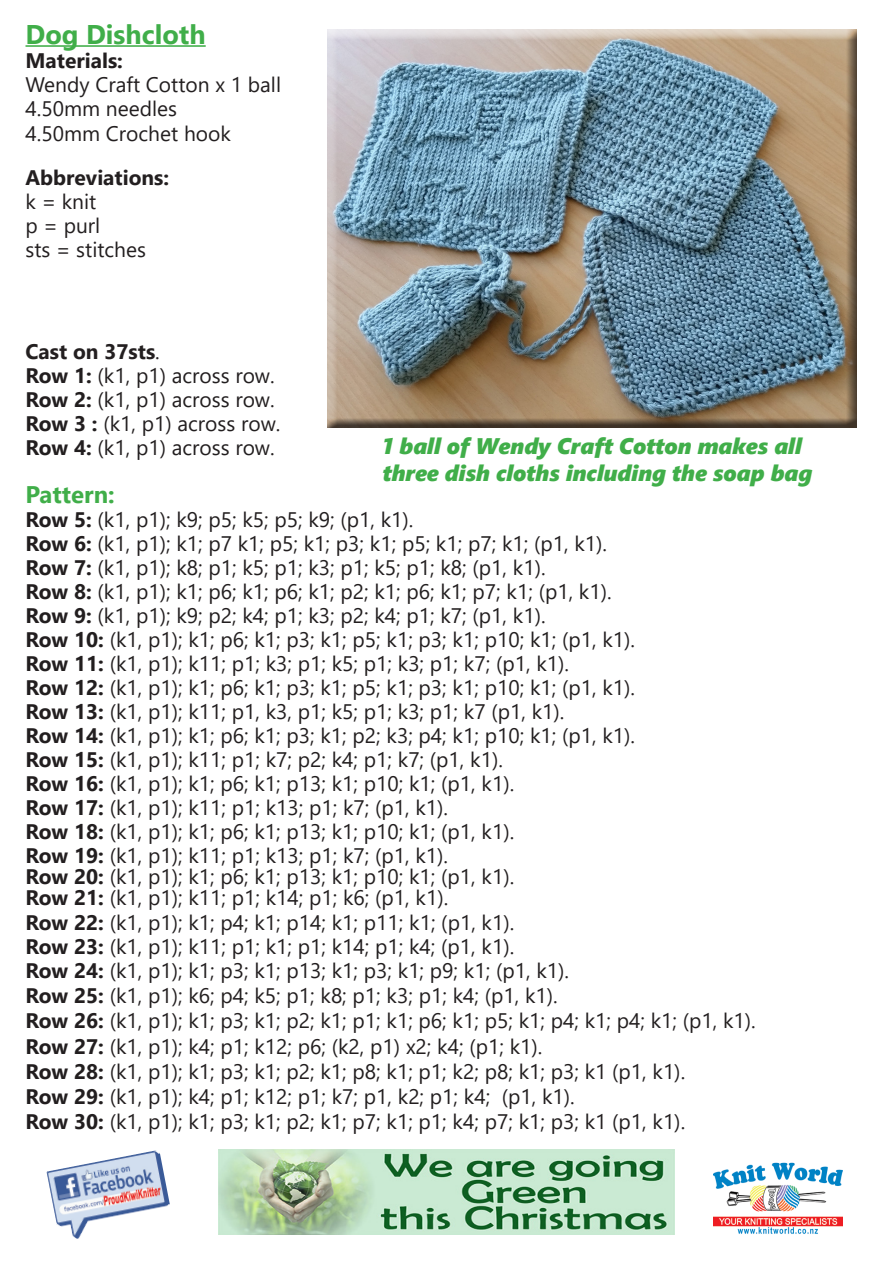
<style>
.page{position:relative;width:893px;height:1263px;background:#fff}
.page>*{position:absolute;margin:0;border:0;box-sizing:border-box;transform-origin:0 0}
.t1{font:700 27px "Segoe UI";color:#40ae49}
.Pa0{font:700 24px "Segoe UI";color:#40ae49}
.t2{font:italic 22.5px "Segoe UI Black";color:#40ae49}
.Pa0-2{font:21px "Segoe UI";color:#221e1f}
.No_Spacing{font:21px/25.2px "Segoe UI";color:#221e1f}
.Pa1{font:21px "Segoe UI";color:#231f20}
.Pa0-3{font:21px "Segoe UI";color:#231f20}
.Pa0-4{font:700 21px "Segoe UI";color:#231f20}
.t3{font:700 21px "Segoe UI";color:#221e1f}
.s1{font-weight:400}
.s2{font-weight:700}
.s3{font-weight:700;color:#231f20}
.s4{color:#231f20}
</style>
<div class="page">
<hr style="left:26px;top:45px;width:180px;height:2px;background:#40ae49">
<div style="left:327px;top:30px;width:529px;height:398px;background:#231f20;opacity:.75"></div>
<img style="left:218px;top:1150px;width:457px;height:84px">
<img style="left:714px;top:1162px;width:129px;height:72px">
<img style="left:47px;top:1150px;width:123px;height:89px">
<p class="t1" style="left:26px;top:9px;width:182px">Dog Dishcloth</p>
<p class="t3" style="left:26px;top:40px;width:99px">Materials:</p>
<p class="Pa0-3" style="left:26px;top:64px;width:257px">Wendy Craft Cotton x 1 ball</p>
<p class="Pa0-3" style="left:26px;top:88px;width:153px">4.50mm needles</p>
<p class="Pa1" style="left:26px;top:114px;width:207px">4.50mm Crochet hook</p>
<p class="Pa0-4" style="left:26px;top:157px;width:145px">Abbreviations:</p>
<p class="Pa0-3" style="left:26px;top:181px;width:72px">k = knit</p>
<p class="Pa0-3" style="left:26px;top:205px;width:76px">p = purl</p>
<p class="Pa0-3" style="left:26px;top:229px;width:122px">sts = stitches</p>
<p class="Pa0-4" style="left:26px;top:331px;width:136px">Cast on 37sts<span class="s1">.</span></p>
<p class="Pa0-2" style="left:26px;top:355px;width:251px"><span class="s2">Row 1:</span> (k1, p1) across row.</p>
<p class="Pa0-2" style="left:26px;top:379px;width:251px"><span class="s2">Row 2:</span> (k1, p1) across row.</p>
<p class="Pa0-2" style="left:26px;top:403px;width:256px"><span class="s2">Row 3 :</span> (k1, p1) across row.</p>
<p class="Pa0-2" style="left:26px;top:427px;width:251px"><span class="s2">Row 4:</span> (k1, p1) across row.</p>
<p class="Pa0" style="left:26px;top:472px;width:91px">Pattern:</p>
<p class="Pa0-2" style="left:26px;top:499px;width:389px"><span class="s2">Row 5:</span> (k1, p1); k9; p5; k5; p5; k9; (p1, k1).</p>
<p class="Pa0-2" style="left:26px;top:523px;width:583px"><span class="s2">Row 6:</span> (k1, p1); k1; p7 k1; p5; k1; p3; k1; p5; k1; p7; k1; (p1, k1).</p>
<p class="Pa0-2" style="left:26px;top:547px;width:522px"><span class="s2">Row 7:</span> (k1, p1); k8; p1; k5; p1; k3; p1; k5; p1; k8; (p1, k1).</p>
<p class="Pa0-2" style="left:26px;top:571px;width:588px"><span class="s2">Row 8:</span> (k1, p1); k1; p6; k1; p6; k1; p2; k1; p6; k1; p7; k1; (p1, k1).</p>
<p class="Pa0-2" style="left:26px;top:595px;width:522px"><span class="s2">Row 9:</span> (k1, p1); k9; p2; k4; p1; k3; p2; k4; p1; k7; (p1, k1).</p>
<p class="Pa0-2" style="left:26px;top:619px;width:611px"><span class="s2">Row 10:</span> (k1, p1); k1; p6; k1; p3; k1; p5; k1; p3; k1; p10; k1; (p1, k1).</p>
<p class="Pa0-2" style="left:26px;top:643px;width:545px"><span class="s2">Row 11:</span> (k1, p1); k11; p1; k3; p1; k5; p1; k3; p1; k7; (p1, k1).</p>
<p class="Pa0-2" style="left:26px;top:667px;width:611px"><span class="s2">Row 12:</span> (k1, p1); k1; p6; k1; p3; k1; p5; k1; p3; k1; p10; k1; (p1, k1).</p>
<p class="Pa0-2" style="left:26px;top:691px;width:540px"><span class="s2">Row 13:</span> (k1, p1); k11; p1, k3, p1; k5; p1; k3; p1; k7 (p1, k1).</p>
<p class="Pa0-2" style="left:26px;top:715px;width:611px"><span class="s2">Row 14:</span> (k1, p1); k1; p6; k1; p3; k1; p2; k3; p4; k1; p10; k1; (p1, k1).</p>
<p class="Pa0-2" style="left:26px;top:739px;width:479px"><span class="s2">Row 15:</span> (k1, p1); k11; p1; k7; p2; k4; p1; k7; (p1, k1).</p>
<p class="Pa0-2" style="left:26px;top:763px;width:490px"><span class="s2">Row 16:</span> (k1, p1); k1; p6; k1; p13; k1; p10; k1; (p1, k1).</p>
<p class="Pa0-2" style="left:26px;top:787px;width:424px"><span class="s2">Row 17:</span> (k1, p1); k11; p1; k13; p1; k7; (p1, k1).</p>
<p class="Pa0-2" style="left:26px;top:811px;width:490px"><span class="s2">Row 18:</span> (k1, p1); k1; p6; k1; p13; k1; p10; k1; (p1, k1).</p>
<p class="Pa0-2" style="left:26px;top:835px;width:424px"><span class="s2">Row 19:</span> (k1, p1); k11; p1; k13; p1; k7; (p1, k1).</p>
<p class="Pa1" style="left:26px;top:856px;width:490px"><span class="s2">Row 20:</span> (k1, p1); k1; p6; k1; p13; k1; p10; k1; (p1, k1).</p>
<p class="Pa1" style="left:26px;top:877px;width:424px"><span class="s2">Row 21:</span> (k1, p1); k11; p1; k14; p1; k6; (p1, k1).</p>
<p class="Pa1" style="left:26px;top:903px;width:490px"><span class="s2">Row 22:</span> (k1, p1); k1; p4; k1; p14; k1; p11; k1; (p1, k1).</p>
<p class="Pa0-2" style="left:26px;top:927px;width:490px"><span class="s2">Row 23:</span> (k1, p1); k11; p1; k1; p1; k14; p1; k4; (p1, k1).</p>
<p class="Pa0-2" style="left:26px;top:951px;width:545px"><span class="s2">Row 24:</span> (k1, p1); k1; p3; k1; p13; k1; p3; k1; p9; k1; (p1, k1).</p>
<p class="No_Spacing" style="left:26px;top:981px;width:732px"><span class="s3">Row 25:</span> <span class="s4">(k1, p1); k6; p4; k5; p1; k8; p1; k3; p1; k4; (p1, k1).<br></span><span class="s3">Row 26:</span> <span class="s4">(k1, p1); k1; p3; k1; p2; k1; p1; k1; p6; k1; p5; k1; p4; k1; p4; k1; (p1, k1).<br></span><span class="s2">Row 27:</span> (k1, p1); k4; p1; k12; p6; (k2, p1) x2; k4; (p1; k1).<br><span class="s2">Row 28:</span> (k1, p1); k1; p3; k1; p2; k1; p8; k1; p1; k2; p8; k1; p3; k1 (p1, k1).<br><span class="s2">Row 29:</span> (k1, p1); k4; p1; k12; p1; k7; p1, k2; p1; k4; (p1, k1).<br><span class="s2">Row 30:</span> (k1, p1); k1; p3; k1; p2; k1; p7; k1; p1; k4; p7; k1; p3; k1 (p1, k1).</p>
<p class="t2" style="left:383px;top:429px;width:421px">1 ball of Wendy Craft Cotton makes all</p>
<p class="t2" style="left:383px;top:456px;width:431px">three dish cloths including the soap bag</p>
</div>
